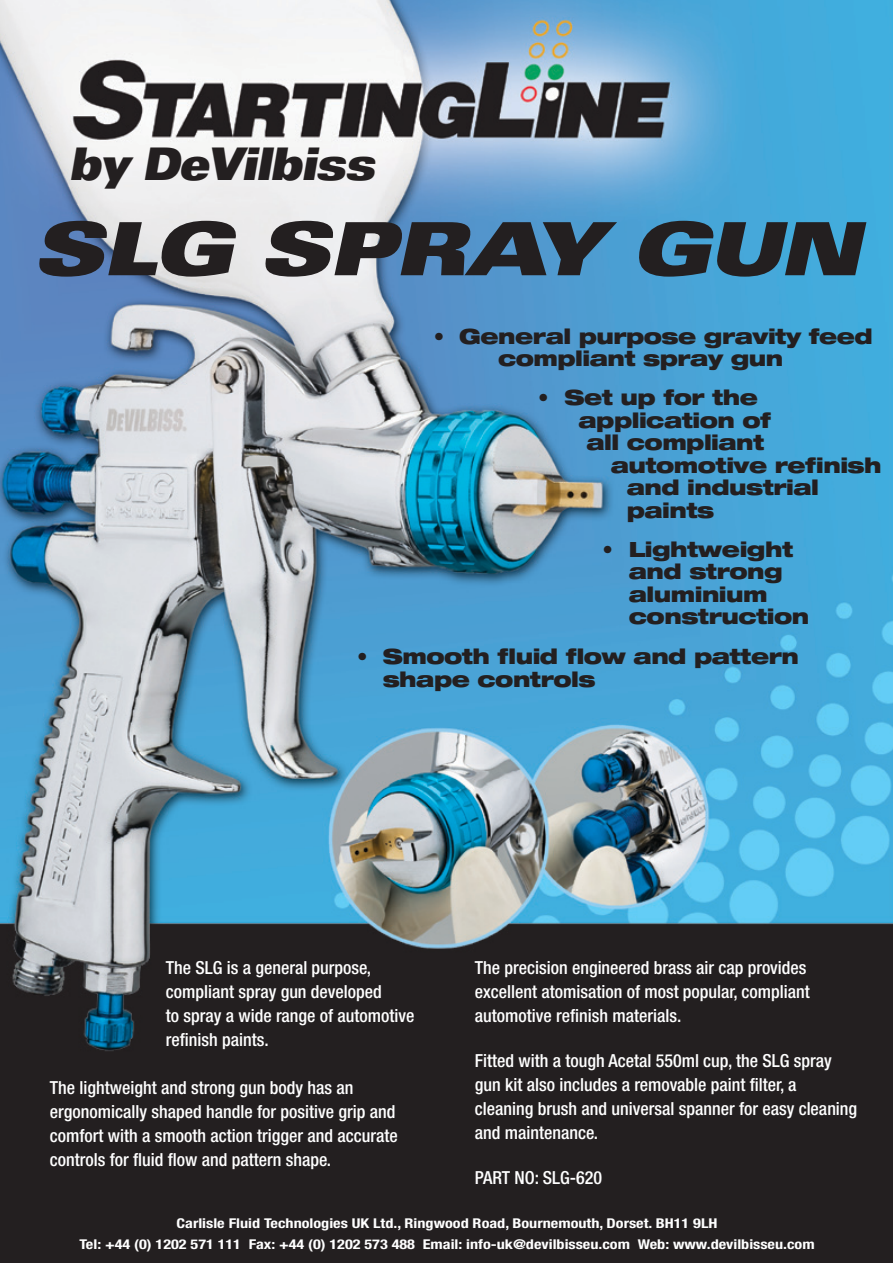
<style>
.page{position:relative;width:893px;height:1263px;background:#fff}
.page>*{position:absolute;margin:0;border:0;box-sizing:border-box;transform-origin:0 0}
.t1{font:73.5px "Univers LT Std X Black Ex Obl";letter-spacing:-.04em;color:#231f20}
.t2{font:45px "Univers LT Std X Black Ex Obl";letter-spacing:-.05em;color:#231f20;scale:.8 1}
.t3{font:900 expanded 21px/22.5px "Helvetica Neue";letter-spacing:-.025em;color:#231f20}
.t4{font:500 condensed 18px/24px "Helvetica Neue";color:#fff}
.t5{font:700 condensed 13.5px/21px "Helvetica Neue";color:#fff;text-align:center;scale:1.2 1}
</style>
<div class="page">
<img style="left:0;top:0;width:893px;height:1263px">
<h2 class="t2" style="left:69px;top:138px;width:385px">by DeVilbiss</h2>
<h1 class="t1" style="left:32px;top:205px;width:830px">SLG SPRAY GUN</h1>
<p class="t3" style="left:498px;top:324px;width:376px;text-indent:-64px">• General purpose gravity feed compliant spray gun</p>
<p class="t3" style="left:538px;top:386px;width:221px">• Set up for the</p>
<p class="t3" style="left:578px;top:408px;width:194px">application of</p>
<p class="t3" style="left:587px;top:431px;width:179px">all compliant</p>
<p class="t3" style="left:611px;top:453px;width:272px">automotive refinish</p>
<p class="t3" style="left:627px;top:475px;width:194px">and industrial</p>
<p class="t3" style="left:627px;top:498px;width:89px">paints</p>
<p class="t3" style="left:629px;top:537px;width:182px;text-indent:-26px">• Lightweight and strong aluminium construction</p>
<p class="t3" style="left:383px;top:645px;width:418px;text-indent:-26px">• Smooth fluid flow and pattern shape controls</p>
<p class="t4" style="left:166px;top:955px;width:250px">The SLG is a general purpose, compliant spray gun developed<br>to spray a wide range of automotive refinish paints.</p>
<p class="t4" style="left:50px;top:1075px;width:349px">The lightweight and strong gun body has an ergonomically shaped handle for positive grip and comfort with a smooth action trigger and accurate controls for fluid flow and pattern shape.</p>
<p class="t4" style="left:475px;top:955px;width:337px">The precision engineered brass air cap provides excellent atomisation of most popular, compliant automotive refinish materials.</p>
<p class="t4" style="left:475px;top:1048px;width:384px">Fitted with a tough Acetal 550ml cup, the SLG spray gun kit also includes a removable paint filter, a cleaning brush and universal spanner for easy cleaning and maintenance.</p>
<p class="t4" style="left:475px;top:1165px;width:129px">PART NO: SLG-620</p>
<p class="t5" style="left:79px;top:1213px;width:614px">Carlisle Fluid Technologies UK Ltd., Ringwood Road, Bournemouth, Dorset. BH11 9LH<br>Tel: +44 (0) 1202 571 111 Fax: +44 (0) 1202 573 488 Email: info-uk@devilbisseu.com Web: www.devilbisseu.com</p>
</div>
